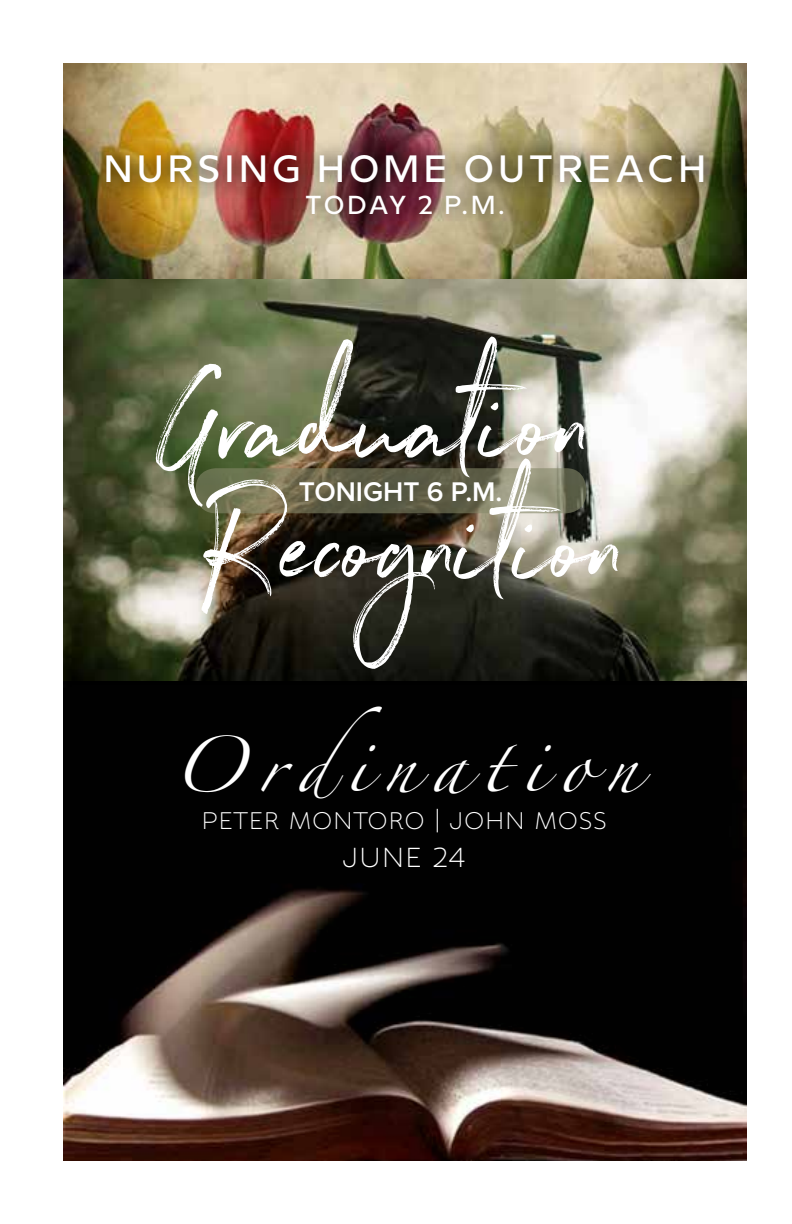
<style>
.page{position:relative;width:792px;height:1224px;background:#fff}
.page>*{position:absolute;margin:0;border:0;box-sizing:border-box;transform-origin:0 0}
.t1{font:144px/122px "Northwell";color:#fff;text-align:center}
.t2{font:50px "Zapfino";letter-spacing:.3em;color:#fff}
.t3{font:500 38px "Milliard";letter-spacing:.1em;color:#fff}
.t4{font:32px "Bikini Season Sans";color:#fff}
.t5{font:28px "Bikini Season Sans";color:#fff}
.t6{font:600 28px "Proxima Nova";color:#fff}
.t7{font:500 26px "Milliard";letter-spacing:.075em;color:#fff}
</style>
<div class="page">
<img style="left:63px;top:63px;width:684px;height:613px">
<img style="left:63px;top:676px;width:684px;height:485px">
<svg style="left:196px;top:468px;width:390px;height:45px"></svg>
<img style="left:87px;top:136px;width:637px;height:97px">
<h3 class="t3" style="left:103px;top:142px;width:605px">NURSING HOME OUTREACH</h3>
<p class="t7" style="left:305px;top:186px;width:201px">TODAY 2 P.M.</p>
<h1 class="t1" style="left:162px;top:344px;width:467px">Graduation<br>Recognition</h1>
<p class="t6" style="left:299px;top:475px;width:205px">TONIGHT 6 P.M.</p>
<h2 class="t2" style="left:170px;top:744px;width:469px">Ordination</h2>
<p class="t5" style="left:201px;top:807px;width:407px">PETER MONTORO | JOHN MOSS</p>
<p class="t4" style="left:342px;top:842px;width:125px">JUNE 24</p>
</div>
